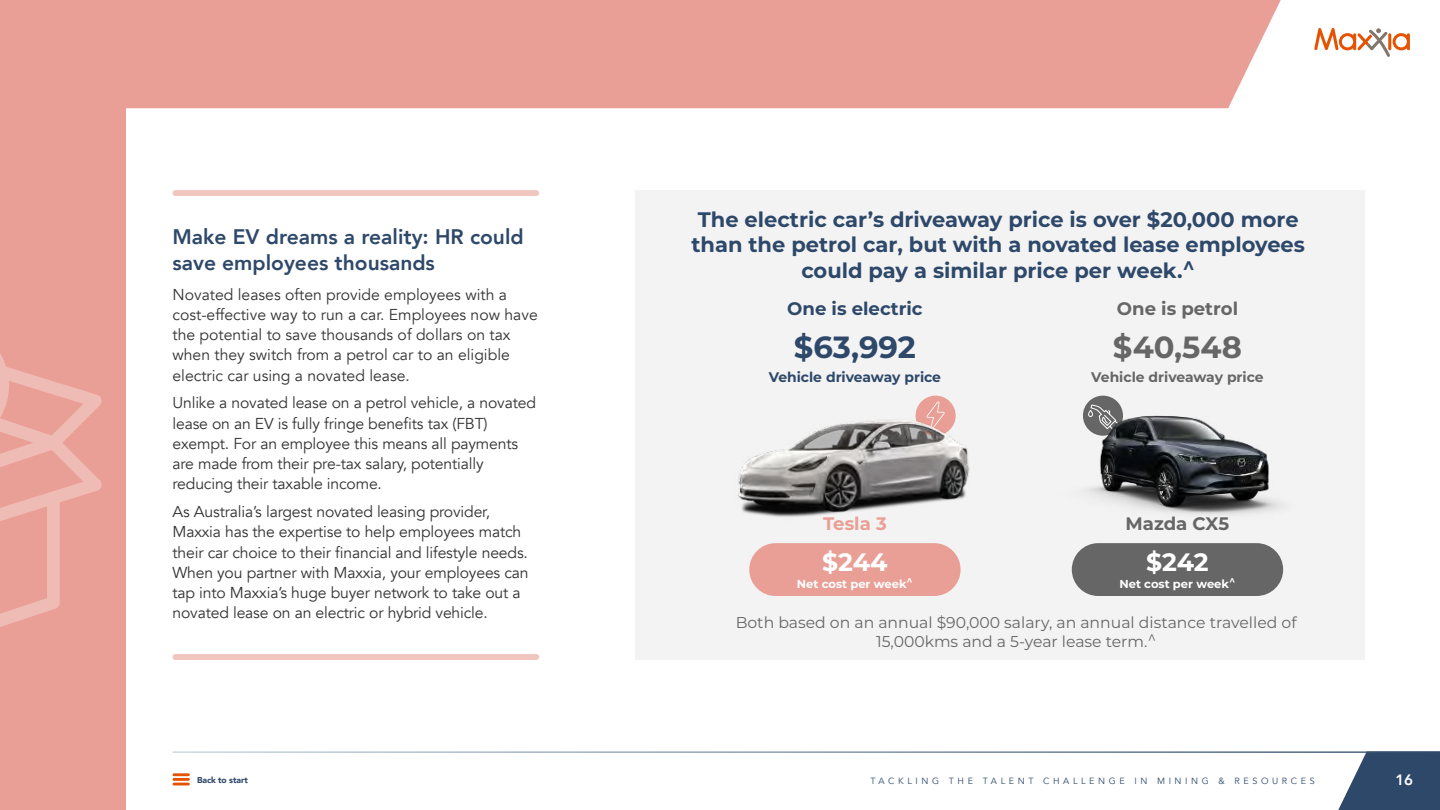
<style>
.page{position:relative;width:1440px;height:810px;background:#fff}
.page>*{position:absolute;margin:0;border:0;box-sizing:border-box;transform-origin:0 0}
.t1{font:700 30.6px "Montserrat";color:#666}
.t2{font:700 30.6px "Montserrat";color:#2e486a}
.t3{font:700 25.12px "Montserrat";letter-spacing:-.005em;color:#fff}
.t4{font:700 21px/25.5px "Montserrat";color:#2e486a;text-align:center}
.t5{font:800 21px/25.2px "Avenir";color:#2e486a}
.t6{font:700 18.08px "Montserrat";color:#666}
.t7{font:700 18.08px "Montserrat";color:#2e486a}
.t8{font:700 18.08px "Montserrat";color:#e99f96}
.t9{font:15.75px/20.2px "Avenir";letter-spacing:-.01em;color:#333}
.t10{font:15.67px/18.8px "Montserrat";color:#666;text-align:center}
.t11{font:800 15px "Avenir";color:#fff}
.t12{font:700 13.95px "Montserrat";letter-spacing:-.005em;color:#666}
.t13{font:700 13.95px "Montserrat";letter-spacing:-.005em;color:#2e486a}
.t14{font:700 11.55px "Montserrat";color:#fff}
.t15{font:9px "Avenir";letter-spacing:.4em;color:#2e486a}
.t16{font:900 8.55px "Avenir";letter-spacing:-.01em;color:#2e486a}
</style>
<div class="page">
<svg style="left:1338px;top:753px;width:102px;height:57px;background:#4a617e"></svg>
<svg style="left:1314px;top:28px;width:96px;height:29px"></svg>
<hr style="left:174px;top:773px;width:14px;height:3px;background:#e55302">
<hr style="left:174px;top:778px;width:14px;height:3px;background:#e55302">
<svg style="left:174px;top:783px;width:14px;height:2px"></svg>
<div style="left:0;top:0;width:126px;height:810px;background:#e99f96"></div>
<div style="left:126px;top:0;width:1155px;height:108px;background:#e99f96"></div>
<svg style="left:0;top:354px;width:102px;height:273px"></svg>
<div style="left:176px;top:190px;width:360px;height:6px;background:#f1c5c0"></div>
<div style="left:176px;top:654px;width:360px;height:6px;background:#f1c5c0"></div>
<div style="left:636px;top:190px;width:729px;height:470px;background:#f3f3f3"></div>
<div style="left:1072px;top:543px;width:211px;height:53px;background:#666;border-radius:26px"></div>
<div style="left:1083px;top:396px;width:40px;height:40px;background:#666;border-radius:50%"></div>
<svg style="left:1090px;top:405px;width:12px;height:4px"></svg>
<div style="left:749px;top:543px;width:212px;height:53px;background:#e99f96;border-radius:26px"></div>
<div style="left:916px;top:396px;width:40px;height:40px;background:#e99f96;border-radius:50%"></div>
<svg style="left:927px;top:401px;width:18px;height:14px"></svg>
<img style="left:738px;top:415px;width:232px;height:102px">
<img style="left:1083px;top:409px;width:198px;height:106px">
<h3 class="t5" style="left:172px;top:225px;width:353px">Make EV dreams a reality: HR could save employees thousands</h3>
<p class="t9" style="left:172px;top:284px;width:367px">Novated leases often provide employees with a cost-effective way to run a car. Employees now have the potential to save thousands of dollars on tax when they switch from a petrol car to an eligible electric car using a novated lease.</p>
<p class="t9" style="left:172px;top:393px;width:365px">Unlike a novated lease on a petrol vehicle, a novated lease on an EV is fully fringe benefits tax (FBT) exempt. For an employee this means all payments are made from their pre-tax salary, potentially reducing their taxable income.</p>
<p class="t9" style="left:172px;top:502px;width:358px">As Australia’s largest novated leasing provider, Maxxia has the expertise to help employees match their car choice to their financial and lifestyle needs.<br>When you partner with Maxxia, your employees can tap into Maxxia’s huge buyer network to take out a novated lease on an electric or hybrid vehicle.</p>
<h3 class="t4" style="left:691px;top:205px;width:615px">The electric car’s driveaway price is over $20,000 more than the petrol car, but with a novated lease employees could pay a similar price per week.^</h3>
<p class="t7" style="left:787px;top:295px;width:137px">One is electric</p>
<h1 class="t2" style="left:794px;top:325px;width:124px">$63,992</h1>
<p class="t13" style="left:769px;top:367px;width:174px">Vehicle driveaway price</p>
<p class="t8" style="left:823px;top:511px;width:65px">Tesla 3</p>
<h2 class="t3" style="left:822px;top:544px;width:67px">$244</h2>
<p class="t14" style="left:797px;top:575px;width:118px">Net cost per week<sup>^</sup></p>
<p class="t6" style="left:1117px;top:295px;width:123px">One is petrol</p>
<h1 class="t1" style="left:1113px;top:325px;width:131px">$40,548</h1>
<p class="t12" style="left:1091px;top:367px;width:174px">Vehicle driveaway price</p>
<p class="t6" style="left:1126px;top:511px;width:105px">Mazda CX5</p>
<h2 class="t3" style="left:1146px;top:544px;width:64px">$242</h2>
<p class="t14" style="left:1119px;top:575px;width:118px">Net cost per week<sup>^</sup></p>
<p class="t10" style="left:736px;top:612px;width:562px">Both based on an annual $90,000 salary, an annual distance travelled of<br>15,000kms and a 5-year lease term.^</p>
<p class="t16" style="left:197px;top:772px;width:52px">Back to start</p>
<p class="t15" style="left:870px;top:775px;width:446px">TACKLING THE TALENT CHALLENGE IN MINING &amp; RESOURCES</p>
<p class="t11" style="left:1395px;top:768px;width:19px">16</p>
</div>
